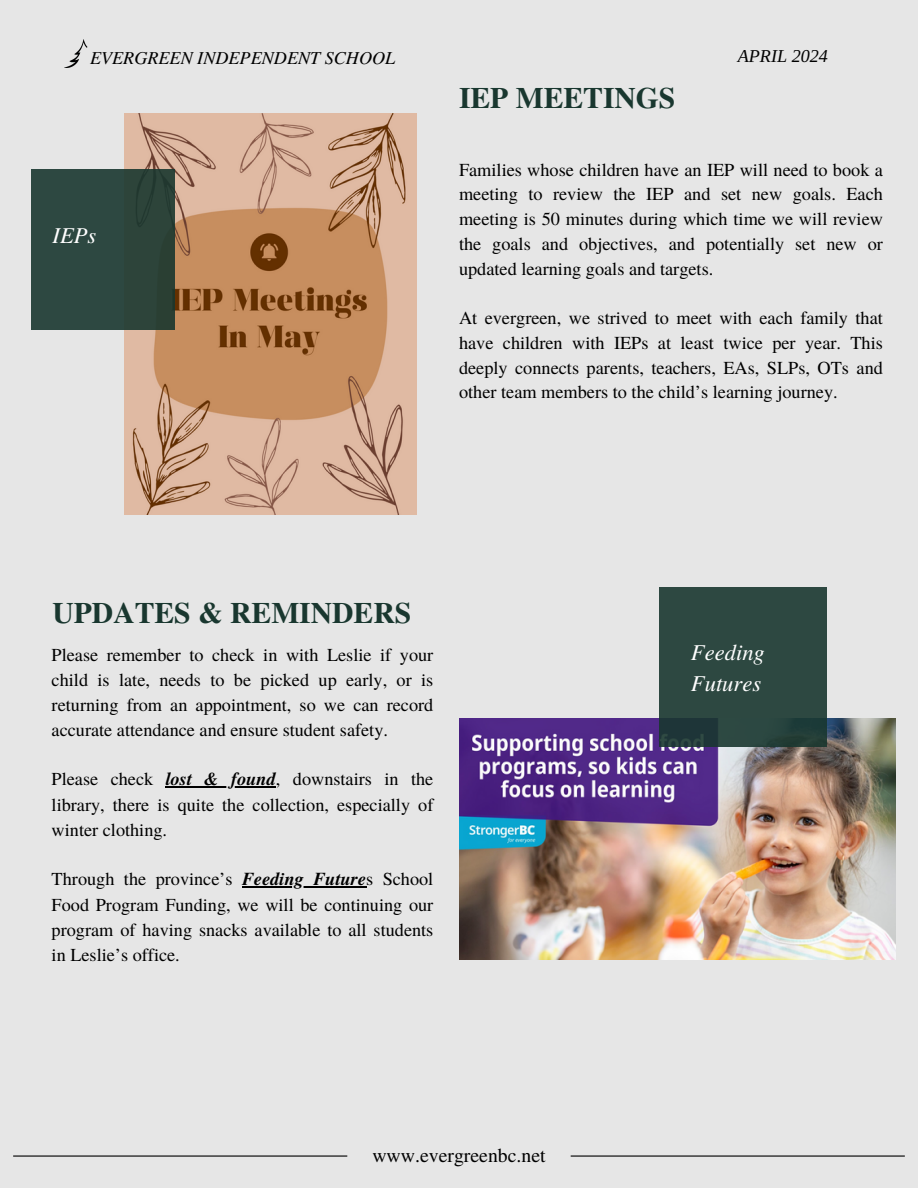
<style>
.page{position:relative;width:918px;height:1188px;background:#e6e6e6}
.page>*{position:absolute;margin:0;border:0;box-sizing:border-box;transform-origin:0 0}
.t1{font:700 29.7px "Te X Gyre Termes";color:#19372f}
.t2{font:italic 22.5px/30.8px "Te X Gyre Termes";color:#fff}
.t3{font:19.8px "Te X Gyre Termes";color:#000}
.t4{font:18.3px/24.8px "Te X Gyre Termes";color:#000;text-align:justify}
.t5{font:italic 18.15px "Te X Gyre Termes";color:#000}
.t6{font:italic 18.15px "Libra Serif Modern";color:#000}
.s1{font-weight:700;font-style:italic}
</style>
<div class="page">
<img style="left:459px;top:718px;width:437px;height:242px">
<svg style="left:659px;top:587px;width:167px;height:160px;background:#2b4640"></svg>
<hr style="left:13px;top:1155px;width:334px;height:2px;background:#000">
<hr style="left:571px;top:1155px;width:334px;height:2px;background:#000">
<img style="left:125px;top:114px;width:291px;height:400px">
<div style="left:31px;top:169px;width:144px;height:161px;background:linear-gradient(to right,#2e4a45,#2b4237)"></div>
<img style="left:66px;top:39px;width:22px;height:28px">
<hr style="left:166px;top:786px;width:110px;height:1px;background:#000">
<hr style="left:242px;top:886px;width:124px;height:2px;background:#000">
<p class="t5" style="left:90px;top:44px;width:307px">EVERGREEN INDEPENDENT SCHOOL</p>
<p class="t6" style="left:738px;top:46px;width:92px">APRIL 2024</p>
<p class="t2" style="left:53px;top:218px;width:45px">IEPs</p>
<h1 class="t1" style="left:459px;top:74px;width:218px">IEP MEETINGS</h1>
<p class="t4" style="left:459px;top:156px;width:426px">Families whose children have an IEP will need to book a meeting to review the IEP and set new goals. Each meeting is 50 minutes during which time we will review the goals and objectives, and potentially set new or updated learning goals and targets.</p>
<p class="t4" style="left:459px;top:305px;width:426px">At evergreen, we strived to meet with each family that have children with IEPs at least twice per year. This deeply connects parents, teachers, EAs, SLPs, OTs and other team members to the child’s learning journey.</p>
<h1 class="t1" style="left:53px;top:590px;width:360px">UPDATES &amp; REMINDERS</h1>
<p class="t4" style="left:52px;top:642px;width:383px">Please remember to check in with Leslie if your child is late, needs to be picked up early, or is returning from an appointment, so we can record accurate attendance and ensure student safety.</p>
<p class="t4" style="left:52px;top:765px;width:383px;line-height:25.3px">Please check <span class="s1">lost &amp; found</span>, downstairs in the library, there is quite the collection, especially of winter clothing.</p>
<p class="t4" style="left:52px;top:866px;width:383px;line-height:25.2px">Through the province’s <span class="s1">Feeding Future</span>s School Food Program Funding, we will be continuing our program of having snacks available to all students in Leslie’s office.</p>
<p class="t2" style="left:691px;top:636px;width:75px">Feeding<br>Futures</p>
<p class="t3" style="left:372px;top:1142px;width:175px">www.evergreenbc.net</p>
</div>
